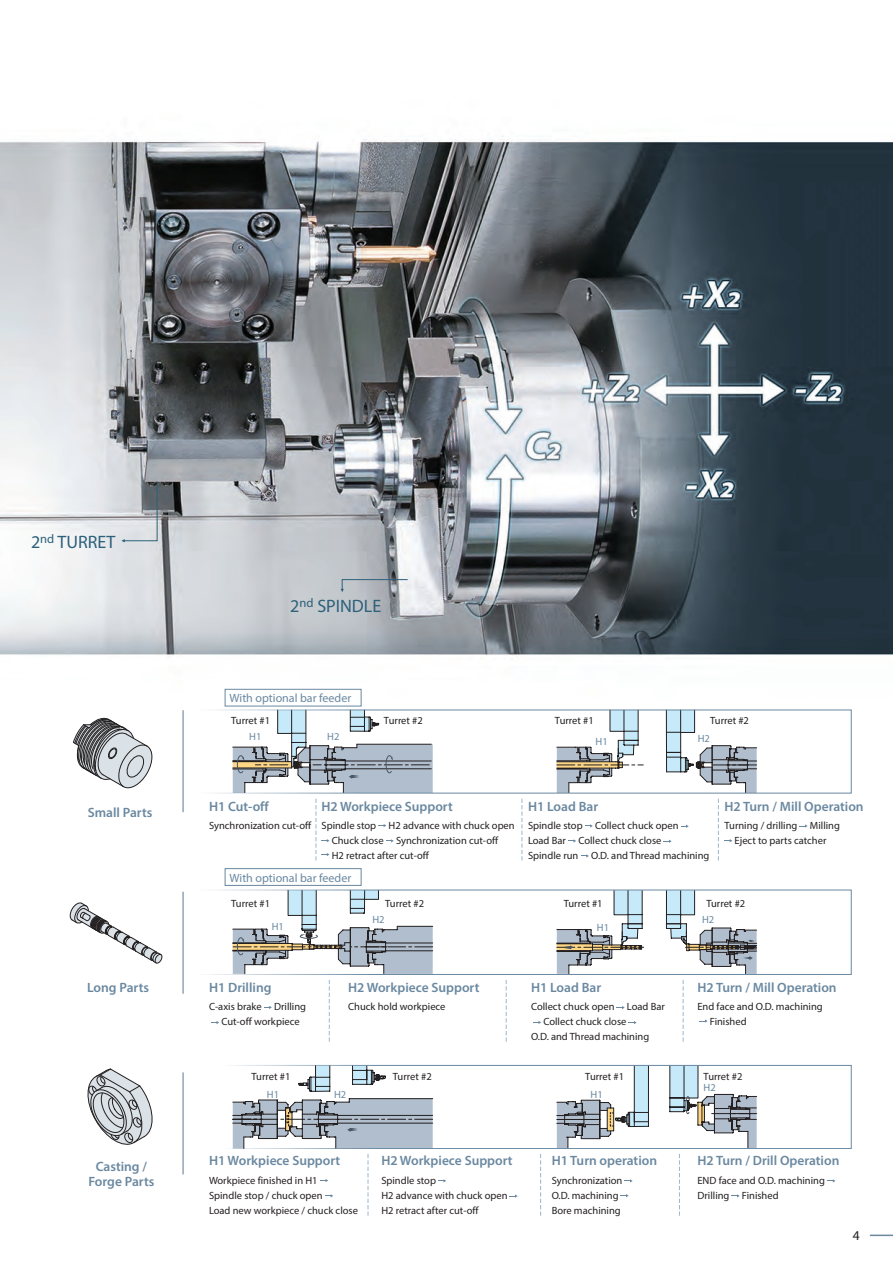
<style>
.page{position:relative;width:893px;height:1263px;background:#fff}
.page>*{position:absolute;margin:0;border:0;box-sizing:border-box;transform-origin:0 0}
.t1{font:18px "Myriad Pro";color:#2d607a}
.t2{font:600 13.5px/15px "Myriad Pro";color:#6a88a0;text-align:center}
.t3{font:13.5px "Myriad Pro";color:#231f20}
.t4{font:12px "Myriad Pro";color:#6a88a0}
.t5{font:10.5px/15px "Myriad Pro";color:#231f20}
.t6{font:10.5px "Myriad Pro";color:#6a88a0}
</style>
<div class="page">
<img style="left:0;top:136px;width:893px;height:1101px">
<svg style="left:73px;top:715px;width:82px;height:78px"></svg>
<svg style="left:556px;top:712px;width:201px;height:79px"></svg>
<svg style="left:232px;top:712px;width:201px;height:79px"></svg>
<svg style="left:68px;top:902px;width:95px;height:62px"></svg>
<svg style="left:232px;top:892px;width:201px;height:81px"></svg>
<svg style="left:556px;top:892px;width:201px;height:81px"></svg>
<svg style="left:82px;top:1068px;width:73px;height:80px"></svg>
<hr style="left:182px;top:710px;width:2px;height:102px;background:#6a88a0">
<hr style="left:182px;top:892px;width:2px;height:102px;background:#6a88a0">
<hr style="left:182px;top:1072px;width:2px;height:102px;background:#6a88a0">
<div style="left:174px;top:890px;width:677px;height:85px;border:1px solid #6a88a0"></div>
<div style="left:174px;top:1065px;width:677px;height:84px;border:1px solid #6a88a0"></div>
<hr style="left:870px;top:1234px;width:23px;height:2px;background:#6a88a0">
<svg style="left:378px;top:824px;width:8px;height:3px"></svg>
<svg style="left:386px;top:839px;width:8px;height:3px"></svg>
<svg style="left:510px;top:1194px;width:8px;height:4px"></svg>
<svg style="left:585px;top:824px;width:8px;height:3px"></svg>
<svg style="left:681px;top:824px;width:8px;height:4px"></svg>
<svg style="left:568px;top:839px;width:8px;height:3px"></svg>
<svg style="left:664px;top:840px;width:8px;height:3px"></svg>
<svg style="left:581px;top:854px;width:8px;height:4px"></svg>
<svg style="left:617px;top:1006px;width:8px;height:3px"></svg>
<svg style="left:533px;top:1021px;width:8px;height:3px"></svg>
<svg style="left:629px;top:1021px;width:8px;height:3px"></svg>
<svg style="left:264px;top:1006px;width:8px;height:3px"></svg>
<svg style="left:211px;top:1021px;width:8px;height:3px"></svg>
<svg style="left:800px;top:824px;width:8px;height:4px"></svg>
<svg style="left:700px;top:1019px;width:8px;height:4px"></svg>
<svg style="left:827px;top:1179px;width:8px;height:3px"></svg>
<div style="left:225px;top:868px;width:136px;height:17px;border:1px solid #6a88a0"></div>
<div style="left:225px;top:689px;width:136px;height:17px;border:1px solid #6a88a0"></div>
<svg style="left:341px;top:579px;width:67px;height:13px"></svg>
<svg style="left:121px;top:481px;width:37px;height:61px;background:#b4babf"></svg>
<svg style="left:316px;top:799px;width:13px;height:61px"></svg>
<svg style="left:329px;top:980px;width:1px;height:62px"></svg>
<svg style="left:232px;top:1065px;width:214px;height:151px"></svg>
<svg style="left:540px;top:1154px;width:1px;height:62px"></svg>
<svg style="left:556px;top:1065px;width:201px;height:151px"></svg>
<svg style="left:522px;top:799px;width:1px;height:61px"></svg>
<svg style="left:506px;top:980px;width:1px;height:62px"></svg>
<svg style="left:683px;top:980px;width:1px;height:62px"></svg>
<svg style="left:718px;top:799px;width:14px;height:61px"></svg>
<h1 class="t1" style="left:31px;top:530px;width:86px">2<sup>nd</sup> TURRET</h1>
<p class="t2" style="left:88px;top:805px;width:66px">Small Parts</p>
<p class="t2" style="left:87px;top:980px;width:63px">Long Parts</p>
<p class="t2" style="left:88px;top:1158px;width:67px">Casting /<br>Forge Parts</p>
<h1 class="t1" style="left:290px;top:594px;width:93px">2<sup>nd</sup> SPINDLE</h1>
<p class="t4" style="left:230px;top:691px;width:123px">With optional bar feeder</p>
<p class="t5" style="left:231px;top:713px;width:40px">Turret #1</p>
<p class="t5" style="left:384px;top:713px;width:40px">Turret #2</p>
<p class="t5" style="left:555px;top:713px;width:40px">Turret #1</p>
<p class="t5" style="left:710px;top:713px;width:40px">Turret #2</p>
<p class="t6" style="left:249px;top:730px;width:14px">H1</p>
<p class="t6" style="left:327px;top:730px;width:14px">H2</p>
<p class="t6" style="left:595px;top:735px;width:14px">H1</p>
<p class="t6" style="left:698px;top:732px;width:14px">H2</p>
<p class="t2" style="left:209px;top:798px;width:61px">H1 Cut-off</p>
<p class="t2" style="left:322px;top:798px;width:133px">H2 Workpiece Support</p>
<p class="t2" style="left:528px;top:798px;width:72px">H1 Load Bar</p>
<p class="t2" style="left:724px;top:798px;width:141px">H2 Turn / Mill Operation</p>
<p class="t5" style="left:209px;top:818px;width:104px">Synchronization cut-off</p>
<p class="t5" style="left:332px;top:818px;width:185px;text-indent:-10px">Spindle stop H2 advance with chuck open<br>Chuck close Synchronization cut-off<br>H2 retract after cut-off</p>
<p class="t5" style="left:528px;top:818px;width:183px">Spindle stop Collect chuck open<br>Load Bar Collect chuck close<br>Spindle run O.D. and Thread machining</p>
<p class="t5" style="left:724px;top:818px;width:117px;text-align:center">Turning / drilling Milling<br>Eject to parts catcher</p>
<p class="t4" style="left:230px;top:870px;width:123px">With optional bar feeder</p>
<p class="t5" style="left:231px;top:896px;width:40px">Turret #1</p>
<p class="t5" style="left:385px;top:896px;width:40px">Turret #2</p>
<p class="t5" style="left:564px;top:896px;width:40px">Turret #1</p>
<p class="t5" style="left:706px;top:896px;width:40px">Turret #2</p>
<p class="t6" style="left:272px;top:920px;width:14px">H1</p>
<p class="t6" style="left:372px;top:913px;width:14px">H2</p>
<p class="t6" style="left:597px;top:921px;width:14px">H1</p>
<p class="t6" style="left:702px;top:913px;width:14px">H2</p>
<p class="t2" style="left:209px;top:980px;width:64px">H1 Drilling</p>
<p class="t5" style="left:209px;top:999px;width:99px;text-align:center">C-axis brake Drilling<br>Cut-off workpiece</p>
<p class="t2" style="left:348px;top:980px;width:133px">H2 Workpiece Support</p>
<p class="t5" style="left:348px;top:999px;width:99px">Chuck hold workpiece</p>
<p class="t2" style="left:531px;top:980px;width:72px">H1 Load Bar</p>
<p class="t5" style="left:531px;top:999px;width:135px">Collect chuck open Load Bar</p>
<p class="t5" style="left:543px;top:1014px;width:85px">Collect chuck close</p>
<p class="t5" style="left:531px;top:1029px;width:120px">O.D. and Thread machining</p>
<p class="t2" style="left:697px;top:980px;width:141px">H2 Turn / Mill Operation</p>
<p class="t5" style="left:710px;top:999px;width:114px;text-indent:-12px">End face and O.D. machining<br>Finished</p>
<p class="t5" style="left:251px;top:1069px;width:40px">Turret #1</p>
<p class="t5" style="left:585px;top:1069px;width:40px">Turret #1</p>
<p class="t5" style="left:393px;top:1069px;width:40px">Turret #2</p>
<p class="t5" style="left:704px;top:1069px;width:40px">Turret #2</p>
<p class="t6" style="left:267px;top:1088px;width:14px">H1</p>
<p class="t6" style="left:334px;top:1088px;width:14px">H2</p>
<p class="t6" style="left:591px;top:1088px;width:14px">H1</p>
<p class="t6" style="left:704px;top:1081px;width:14px">H2</p>
<p class="t2" style="left:209px;top:1153px;width:133px">H1 Workpiece Support</p>
<p class="t2" style="left:381px;top:1153px;width:133px">H2 Workpiece Support</p>
<p class="t2" style="left:552px;top:1153px;width:107px">H1 Turn operation</p>
<p class="t2" style="left:697px;top:1153px;width:143px">H2 Turn / Drill Operation</p>
<p class="t5" style="left:209px;top:1172px;width:150px">Workpiece finished in H1<br>Spindle stop / chuck open<br>Load new workpiece / chuck close</p>
<p class="t5" style="left:381px;top:1172px;width:128px">Spindle stop<br>H2 advance with chuck open<br>H2 retract after cut-off</p>
<p class="t5" style="left:552px;top:1172px;width:72px">Synchronization<br>O.D. machining<br>Bore machining</p>
<p class="t5" style="left:697px;top:1172px;width:129px">END face and O.D. machining<br>Drilling Finished</p>
<p class="t3" style="left:853px;top:1227px;width:8px">4</p>
</div>
